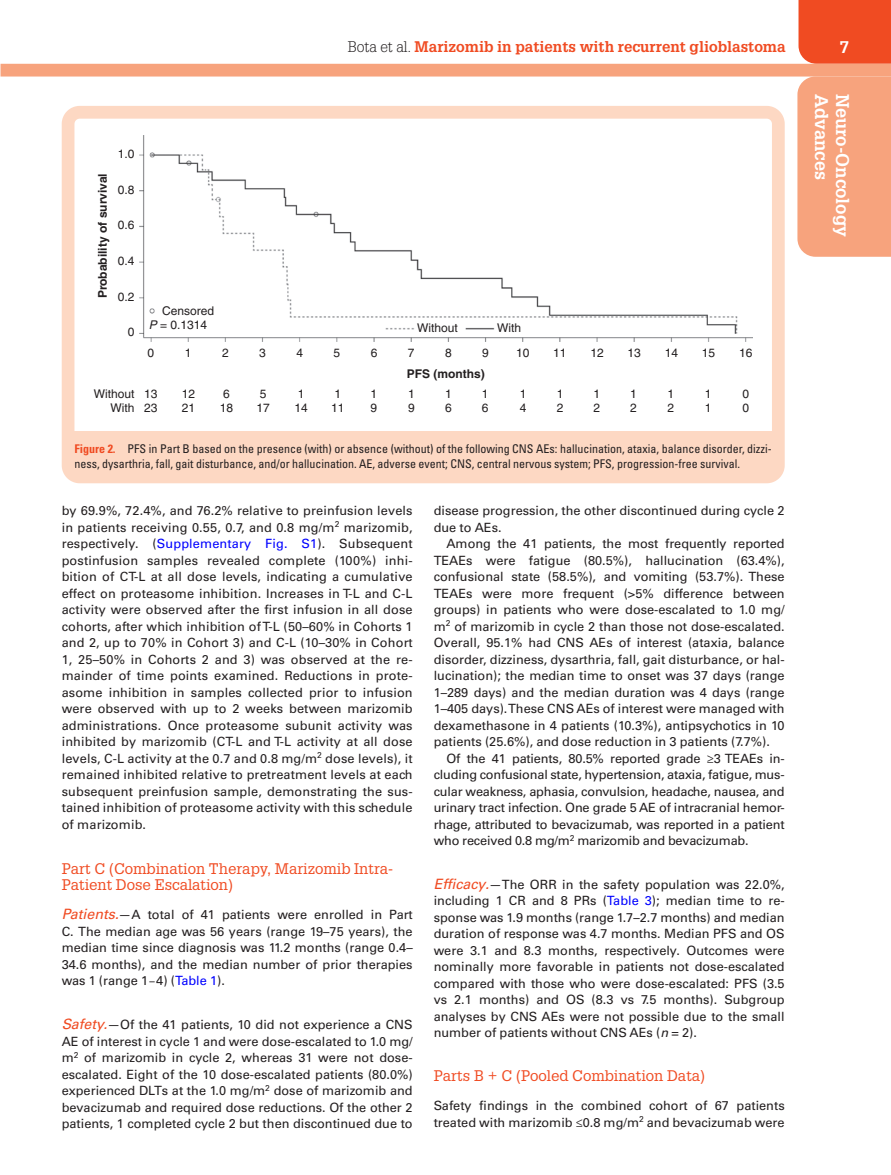
<style>
.page{position:relative;width:891px;height:1175px;background:#fff}
.page>*{position:absolute;margin:0;border:0;box-sizing:border-box;transform-origin:0 0}
.t1{font:700 18px "Glypha LT Std";color:#fff}
.t2{font:700 16.5px "Glypha LT Std";color:#fff}
.t3{font:15px/16.5px "Glypha LT Std";color:#f04b22}
.t4{font:700 15px "Glypha LT Std";color:#f04b22}
.t5{font:12.75px/16.5px "Univers LT Std";color:#231f20;text-align:justify}
.t6{font:condensed 12px/15px "Univers LT Std";color:#231f20}
.t7{font:12px/14.4px "Helvetica";color:#231f20}
.t8{font:700 12px "Helvetica";color:#231f20}
.s1{font-style:italic}
.s2{font-weight:300;color:#231f20}
.s3{font-weight:700;color:#f04b22}
.s4{color:#00f}
.s5{font-style:italic;font-size:14.25px;color:#f04b22}
.s6{font-weight:700;font-style:italic;color:#f04b22}
.s7{font-family:"Gandhari Unicode"}
</style>
<div class="page">
<div style="left:799px;top:0;width:92px;height:64px;background:#f04b22"></div>
<div style="left:1px;top:64px;width:890px;height:12px;background:#f7a37d"></div>
<div style="left:797px;top:76px;width:94px;height:181px;background:#f7a37d"></div>
<div style="left:65px;top:431px;width:716px;height:44px;background:#fdd8c3"></div>
<img style="left:139px;top:135px;width:614px;height:207px">
<div style="left:62px;top:106px;width:723px;height:377px;border:13px solid #fdd8c3;border-radius:12px"></div>
<p class="t8" style="left:95px;top:298px;width:127px;rotate:-90deg">Probability of survival</p>
<p class="t7" style="left:118px;top:147px;width:18px">1.0</p>
<p class="t7" style="left:118px;top:182px;width:18px">0.8</p>
<p class="t7" style="left:118px;top:218px;width:18px">0.6</p>
<p class="t7" style="left:118px;top:253px;width:18px">0.4</p>
<p class="t7" style="left:118px;top:289px;width:18px">0.2</p>
<p class="t7" style="left:128px;top:325px;width:8px">0</p>
<p class="t7" style="left:149px;top:303px;width:67px;text-indent:13px">Censored<br><span class="s1">P</span> = 0.1314</p>
<p class="t4" style="left:348px;top:37px;width:440px"><span class="s2">Bota et al.</span> Marizomib in patients with recurrent glioblastoma</p>
<p class="t2" style="left:840px;top:37px;width:11px">7</p>
<h1 class="t1" style="left:833px;top:94px;width:88px;rotate:90deg">Advances</h1>
<h1 class="t1" style="left:854px;top:94px;width:145px;rotate:90deg">Neuro-Oncology</h1>
<p class="t7" style="left:417px;top:320px;width:42px">Without</p>
<p class="t7" style="left:497px;top:320px;width:25px">With</p>
<p class="t7" style="left:148px;top:346px;width:8px">0</p>
<p class="t7" style="left:185px;top:346px;width:8px">1</p>
<p class="t7" style="left:222px;top:346px;width:8px">2</p>
<p class="t7" style="left:259px;top:346px;width:8px">3</p>
<p class="t7" style="left:296px;top:346px;width:8px">4</p>
<p class="t7" style="left:334px;top:346px;width:8px">5</p>
<p class="t7" style="left:371px;top:346px;width:8px">6</p>
<p class="t7" style="left:408px;top:346px;width:8px">7</p>
<p class="t7" style="left:445px;top:346px;width:8px">8</p>
<p class="t8" style="left:407px;top:366px;width:79px">PFS (months)</p>
<p class="t7" style="left:482px;top:346px;width:8px">9</p>
<p class="t7" style="left:516px;top:346px;width:15px">10</p>
<p class="t7" style="left:553px;top:346px;width:15px">11</p>
<p class="t7" style="left:590px;top:346px;width:15px">12</p>
<p class="t7" style="left:628px;top:346px;width:15px">13</p>
<p class="t7" style="left:665px;top:346px;width:15px">14</p>
<p class="t7" style="left:702px;top:346px;width:15px">15</p>
<p class="t7" style="left:739px;top:346px;width:15px">16</p>
<p class="t7" style="left:94px;top:386px;width:42px;text-align:right">Without<br>With</p>
<p class="t7" style="left:144px;top:386px;width:15px">13<br>23</p>
<p class="t7" style="left:182px;top:386px;width:15px">12<br>21</p>
<p class="t7" style="left:220px;top:386px;width:15px">6<br>18</p>
<p class="t7" style="left:257px;top:386px;width:15px">5<br>17</p>
<p class="t7" style="left:295px;top:386px;width:15px">1<br>14</p>
<p class="t7" style="left:331px;top:386px;width:15px">1<br>11</p>
<p class="t7" style="left:370px;top:386px;width:8px">1<br>9</p>
<p class="t7" style="left:408px;top:386px;width:8px">1<br>9</p>
<p class="t7" style="left:445px;top:386px;width:8px">1<br>6</p>
<p class="t7" style="left:482px;top:386px;width:8px">1<br>6</p>
<p class="t7" style="left:520px;top:386px;width:8px">1<br>4</p>
<p class="t7" style="left:557px;top:386px;width:8px">1<br>2</p>
<p class="t7" style="left:594px;top:386px;width:8px">1<br>2</p>
<p class="t7" style="left:630px;top:386px;width:8px">1<br>2</p>
<p class="t7" style="left:668px;top:386px;width:8px">1<br>2</p>
<p class="t7" style="left:705px;top:386px;width:8px">1<br>1</p>
<p class="t7" style="left:743px;top:386px;width:8px">0<br>0</p>
<p class="t6" style="left:74px;top:440px;width:699px"><span class="s3">Figure 2.</span> PFS in Part B based on the presence (with) or absence (without) of the following CNS AEs: hallucination, ataxia, balance disorder, dizzi&shy;ness, dysarthria, fall, gait disturbance, and/or hallucination. AE, adverse event; CNS, central nervous system; PFS, progression-free survival.</p>
<p class="t5" style="left:62px;top:502px;width:353px">by 69.9%, 72.4%, and 76.2% relative to preinfusion levels in patients receiving 0.55, 0.7, and 0.8 mg/m<sup>2</sup> marizomib, respectively. (<span class="s4">Supplementary Fig. S1</span>). Subsequent postinfusion samples revealed complete (100%) inhi&shy;bition of CT-L at all dose levels, indicating a cumulative effect on proteasome inhibition. Increases in T-L and C-L activity were observed after the first infusion in all dose cohorts, after which inhibition of T-L (50–60% in Cohorts 1 and 2, up to 70% in Cohort 3) and C-L (10–30% in Cohort 1, 25–50% in Cohorts 2 and 3) was observed at the re&shy;mainder of time points examined. Reductions in prote&shy;asome inhibition in samples collected prior to infusion were observed with up to 2 weeks between marizomib administrations. Once proteasome subunit activity was inhibited by marizomib (CT-L and T-L activity at all dose levels, C-L activity at the 0.7 and 0.8 mg/m<sup>2</sup> dose levels), it remained inhibited relative to pretreatment levels at each subsequent preinfusion sample, demonstrating the sus&shy;tained inhibition of proteasome activity with this schedule of marizomib.</p>
<p class="t3" style="left:62px;top:859px;width:333px">Part C (Combination Therapy, Marizomib Intra-<br>Patient Dose Escalation)</p>
<p class="t5" style="left:62px;top:906px;width:353px"><span class="s5">Patients</span><span class="s6">.</span>—A total of 41 patients were enrolled in Part C. The median age was 56 years (range 19–75 years), the median time since diagnosis was 11.2 months (range 0.4– 34.6 months), and the median number of prior therapies was 1 (range 1<span class="s7">‒</span>4) (<span class="s4">Table 1</span>).</p>
<p class="t5" style="left:62px;top:1016px;width:353px"><span class="s5">Safety.</span>—Of the 41 patients, 10 did not experience a CNS AE of interest in cycle 1 and were dose-escalated to 1.0 mg/ m<sup>2</sup> of marizomib in cycle 2, whereas 31 were not dose&shy;escalated. Eight of the 10 dose-escalated patients (80.0%) experienced DLTs at the 1.0 mg/m<sup>2</sup> dose of marizomib and bevacizumab and required dose reductions. Of the other 2 patients, 1 completed cycle 2 but then discontinued due to</p>
<p class="t5" style="left:434px;top:502px;width:353px">disease progression, the other discontinued during cycle 2 due to AEs.</p>
<p class="t5" style="left:434px;top:535px;width:353px;text-indent:13px">Among the 41 patients, the most frequently reported TEAEs were fatigue (80.5%), hallucination (63.4%), confusional state (58.5%), and vomiting (53.7%). These TEAEs were more frequent (&gt;5% difference between groups) in patients who were dose-escalated to 1.0 mg/ m<sup>2</sup> of marizomib in cycle 2 than those not dose-escalated.<br>Overall, 95.1% had CNS AEs of interest (ataxia, balance disorder, dizziness, dysarthria, fall, gait disturbance, or hal&shy;lucination); the median time to onset was 37 days (range 1–289 days) and the median duration was 4 days (range 1–405 days). These CNS AEs of interest were managed with dexamethasone in 4 patients (10.3%), antipsychotics in 10 patients (25.6%), and dose reduction in 3 patients (7.7%).</p>
<p class="t5" style="left:434px;top:750px;width:353px;text-indent:13px">Of the 41 patients, 80.5% reported grade ≥3 TEAEs in&shy;cluding confusional state, hypertension, ataxia, fatigue, mus&shy;cular weakness, aphasia, convulsion, headache, nausea, and urinary tract infection. One grade 5 AE of intracranial hemor&shy;rhage, attributed to bevacizumab, was reported in a patient who received 0.8 mg/m<sup>2</sup> marizomib and bevacizumab.</p>
<p class="t5" style="left:434px;top:876px;width:353px"><span class="s5">Efficacy</span><span class="s6">.</span>—The ORR in the safety population was 22.0%, including 1 CR and 8 PRs (<span class="s4">Table 3</span>); median time to re&shy;sponse was 1.9 months (range 1.7–2.7 months) and median duration of response was 4.7 months. Median PFS and OS were 3.1 and 8.3 months, respectively. Outcomes were nominally more favorable in patients not dose-escalated compared with those who were dose-escalated: PFS (3.5 vs 2.1 months) and OS (8.3 vs 7.5 months). Subgroup analyses by CNS AEs were not possible due to the small number of patients without CNS AEs (<span class="s1">n</span> = 2).</p>
<p class="t3" style="left:434px;top:1066px;width:273px">Parts B + C (Pooled Combination Data)</p>
<p class="t5" style="left:434px;top:1097px;width:353px">Safety findings in the combined cohort of 67 patients treated with marizomib ≤0.8 mg/m<sup>2</sup> and bevacizumab were</p>
</div>
